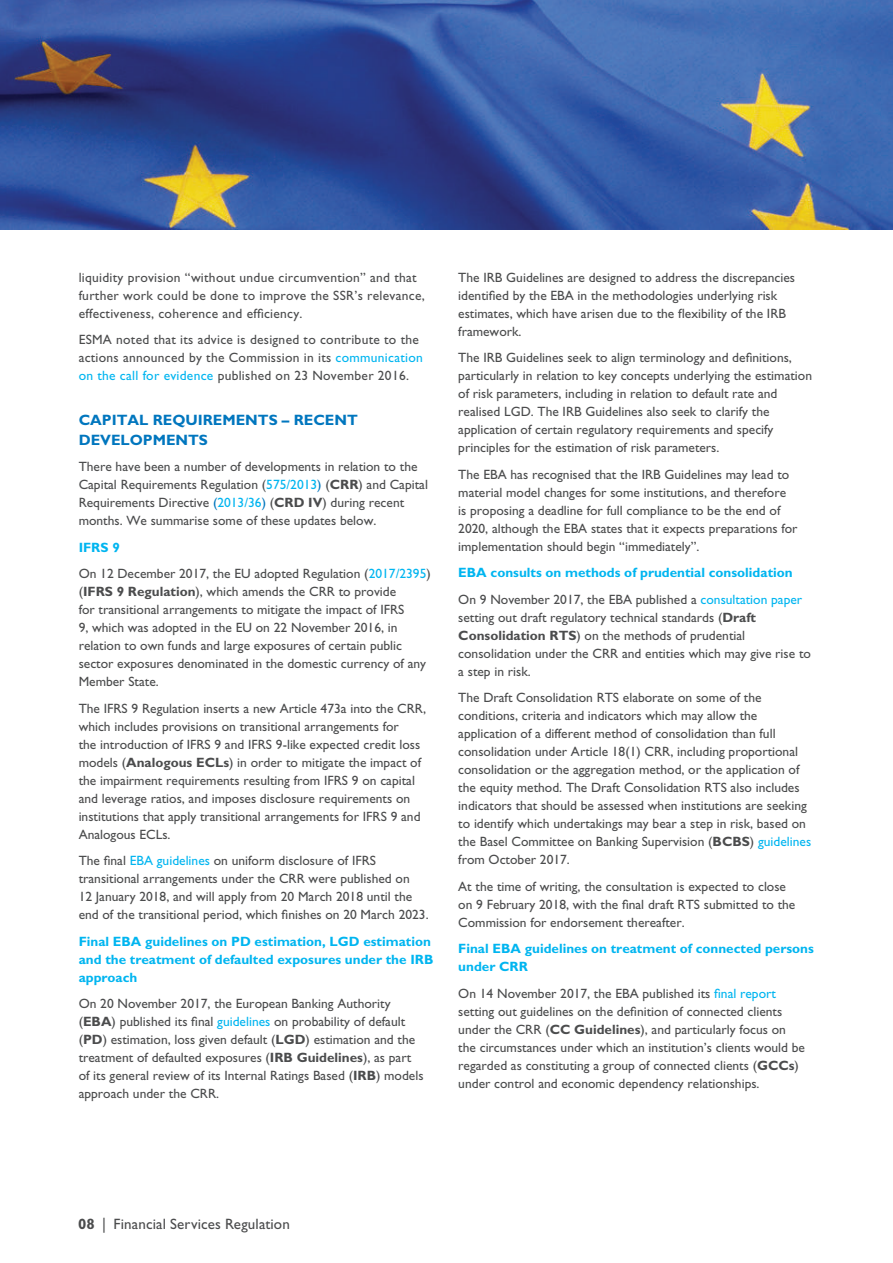
<style>
.page{position:relative;width:893px;height:1263px;background:#fff}
.page>*{position:absolute;margin:0;border:0;box-sizing:border-box;transform-origin:0 0}
.t1{font:700 15px/19.5px "Gill Sans Std";color:#0076be}
.t2{font:15px "Gill Sans Std";letter-spacing:.01em;color:#4b4c4d}
.t3{font:13.5px/18px "Gill Sans Std";color:#4b4c4d}
.t4{font:13.5px/18px "Gill Sans Std";letter-spacing:.02em;color:#4b4c4d}
.t5{font:700 13.5px/18px "Gill Sans Std";color:#00b5f0}
.s1{color:#00b5f0}
.s2{color:#0076be}
.s3{font-weight:700}
.s4{font-weight:700;color:#00b5f0}
.s5{font-weight:400;color:#4b4c4d}
.s6{font-weight:400}
</style>
<div class="page">
<img style="left:0;top:0;width:893px;height:230px">
<p class="t4" style="left:79px;top:268px;width:348px">liquidity provision “without undue circumvention” and that further work could be done to improve the SSR’s relevance, effectiveness, coherence and efficiency.</p>
<p class="t4" style="left:79px;top:331px;width:346px">ESMA noted that its advice is designed to contribute to the actions announced by the Commission in its <span class="s1">communication on the call for evidence</span> published on 23 November 2016.</p>
<p class="t1" style="left:79px;top:410px;width:281px">CAPITAL REQUIREMENTS – RECENT<br>DEVELOPMENTS</p>
<p class="t3" style="left:79px;top:458px;width:351px">There have been a number of developments in relation to the Capital Requirements Regulation (<span class="s1">575/2013</span><span class="s2">)</span> (<span class="s3">CRR</span>) and Capital Requirements Directive <span class="s2">(</span><span class="s1">2013/36</span><span class="s2">)</span> (<span class="s3">CRD IV</span>) during recent months. We summarise some of these updates below.</p>
<p class="t3" style="left:79px;top:534px;width:354px;line-height:26.5px"><span class="s4">IFRS 9<br></span>On 12 December 2017, the EU adopted Regulation (<span class="s1">2017/2395</span>)</p>
<p class="t3" style="left:79px;top:583px;width:349px">(<span class="s3">IFRS 9 Regulation</span>), which amends the CRR to provide<br>for transitional arrangements to mitigate the impact of IFRS<br>9, which was adopted in the EU on 22 November 2016, in relation to own funds and large exposures of certain public sector exposures denominated in the domestic currency of any Member State.</p>
<p class="t3" style="left:79px;top:699px;width:349px">The IFRS 9 Regulation inserts a new Article 473a into the CRR, which includes provisions on transitional arrangements for<br>the introduction of IFRS 9 and IFRS 9-like expected credit loss models (<span class="s3">Analogous ECLs</span>) in order to mitigate the impact of the impairment requirements resulting from IFRS 9 on capital and leverage ratios, and imposes disclosure requirements on institutions that apply transitional arrangements for IFRS 9 and Analogous ECLs.</p>
<p class="t3" style="left:79px;top:852px;width:351px">The final <span class="s1">EBA guidelines</span> on uniform disclosure of IFRS transitional arrangements under the CRR were published on<br>12 January 2018, and will apply from 20 March 2018 until the end of the transitional period, which finishes on 20 March 2023.</p>
<p class="t5" style="left:79px;top:932px;width:356px">Final EBA guidelines on PD estimation, LGD estimation and the treatment of defaulted exposures under the IRB approach</p>
<p class="t3" style="left:79px;top:995px;width:346px">On 20 November 2017, the European Banking Authority (<span class="s3">EBA</span>) published its final <span class="s1">guidelines</span> on probability of default (<span class="s3">PD</span>) estimation, loss given default (<span class="s3">LGD</span>) estimation and the treatment of defaulted exposures (<span class="s3">IRB Guidelines</span>), as part of its general review of its Internal Ratings Based (<span class="s3">IRB</span>) models approach under the CRR.</p>
<p class="t3" style="left:458px;top:268px;width:338px">The IRB Guidelines are designed to address the discrepancies identified by the EBA in the methodologies underlying risk estimates, which have arisen due to the flexibility of the IRB framework.</p>
<p class="t3" style="left:458px;top:349px;width:355px">The IRB Guidelines seek to align terminology and definitions, particularly in relation to key concepts underlying the estimation of risk parameters, including in relation to default rate and realised LGD. The IRB Guidelines also seek to clarify the application of certain regulatory requirements and specify principles for the estimation of risk parameters.</p>
<p class="t3" style="left:458px;top:465px;width:341px">The EBA has recognised that the IRB Guidelines may lead to material model changes for some institutions, and therefore is proposing a deadline for full compliance to be the end of 2020, although the EBA states that it expects preparations for implementation should begin “immediately”.</p>
<p class="t5" style="left:458px;top:559px;width:345px;line-height:26.5px">EBA consults on methods of prudential consolidation<br><span class="s5">On 9 November 2017, the EBA published a</span> <span class="s6">consultation paper</span></p>
<p class="t3" style="left:458px;top:608px;width:354px">setting out draft regulatory technical standards (<span class="s3">Draft Consolidation RTS</span>) on the methods of prudential consolidation under the CRR and entities which may give rise to a step in risk.</p>
<p class="t3" style="left:458px;top:689px;width:354px">The Draft Consolidation RTS elaborate on some of the conditions, criteria and indicators which may allow the application of a different method of consolidation than full consolidation under Article 18(1) CRR, including proportional consolidation or the aggregation method, or the application of the equity method. The Draft Consolidation RTS also includes indicators that should be assessed when institutions are seeking to identify which undertakings may bear a step in risk, based on the Basel Committee on Banking Supervision (<span class="s3">BCBS</span>) <span class="s1">guidelines </span>from October 2017.</p>
<p class="t3" style="left:458px;top:877px;width:339px">At the time of writing, the consultation is expected to close on 9 February 2018, with the final draft RTS submitted to the<br>Commission for endorsement thereafter.</p>
<p class="t5" style="left:458px;top:940px;width:357px">Final EBA guidelines on treatment of connected persons under CRR</p>
<p class="t3" style="left:458px;top:984px;width:348px">On 14 November 2017, the EBA published its <span class="s1">final report </span>setting out guidelines on the definition of connected clients under the CRR (<span class="s3">CC Guidelines</span>), and particularly focus on the circumstances under which an institution’s clients would be regarded as constituting a group of connected clients (<span class="s3">GCCs</span>) under control and economic dependency relationships.</p>
<p class="t2" style="left:78px;top:1215px;width:213px"><span class="s3">08</span> | Financial Services Regulation</p>
</div>
